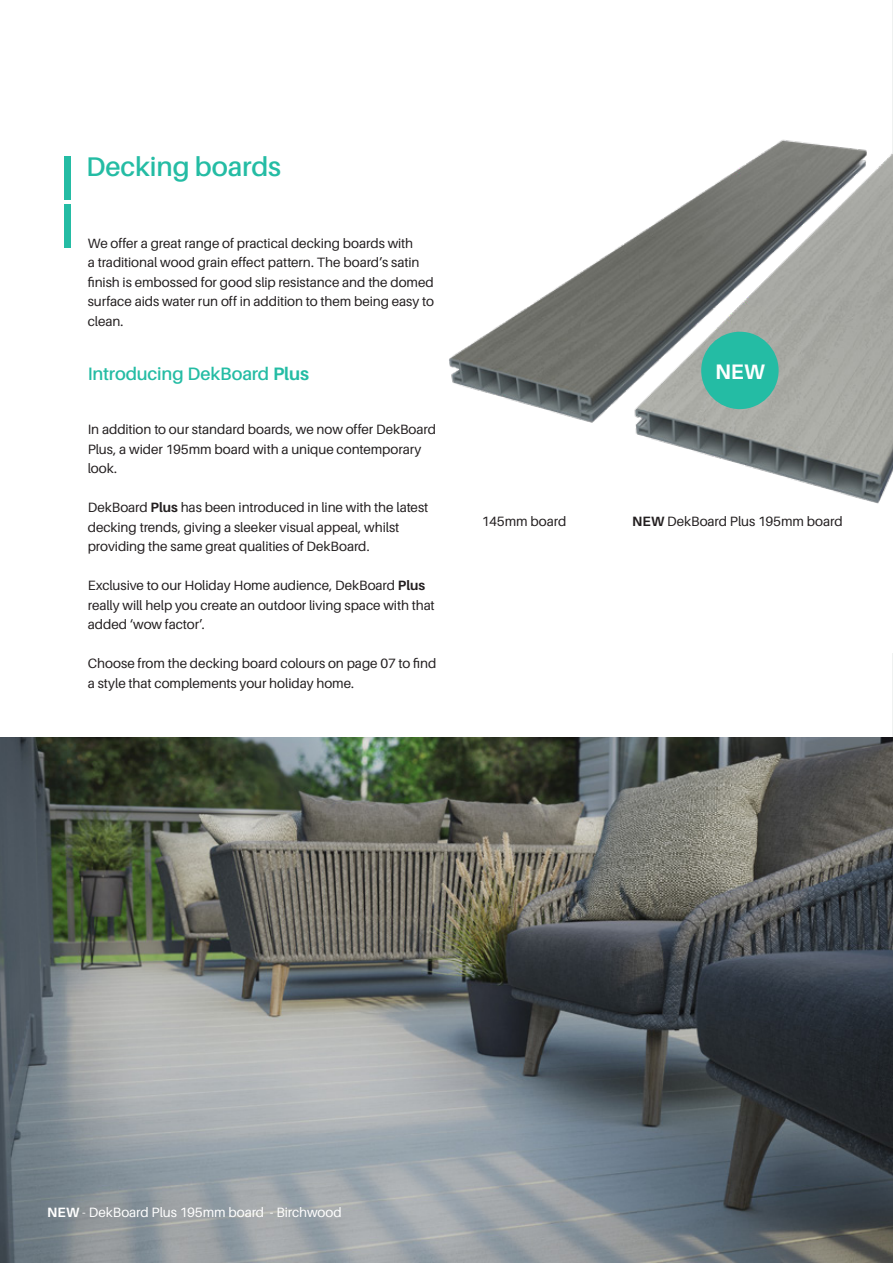
<style>
.page{position:relative;width:893px;height:1263px;background:#fff}
.page>*{position:absolute;margin:0;border:0;box-sizing:border-box;transform-origin:0 0}
.t1{font:600 27px "Aileron";letter-spacing:-.005em;color:#24bca4}
.t2{font:700 21px "Aileron";color:#fff}
.t3{font:600 18px "Aileron";letter-spacing:-.01em;color:#24bca4}
.t4{font:13.5px/19.5px "Aileron";letter-spacing:-.005em;color:#231f20}
.t5{font:13.5px "Aileron";letter-spacing:-.005em;color:#fff}
.s1{font-weight:700}
</style>
<div class="page">
<hr style="left:892px;top:0;width:1px;height:1263px;background:#eff1f0">
<div style="left:456px;top:220px;width:437px;height:433px;background:#fff"></div>
<img style="left:449px;top:139px;width:444px;height:365px">
<div style="left:64px;top:156px;width:6px;height:43px;background:#24bca4"></div>
<div style="left:64px;top:205px;width:6px;height:43px;background:#24bca4"></div>
<div style="left:701px;top:332px;width:78px;height:77px;background:#24bca4;border-radius:50%"></div>
<img style="left:0;top:737px;width:893px;height:526px">
<h1 class="t1" style="left:86px;top:152px;width:196px">Decking boards</h1>
<p class="t4" style="left:88px;top:234px;width:348px">We offer a great range of practical decking boards with<br>a traditional wood grain effect pattern. The board’s satin finish is embossed for good slip resistance and the domed surface aids water run off in addition to them being easy to clean.</p>
<h3 class="t3" style="left:88px;top:364px;width:223px">Introducing DekBoard <span class="s1">Plus</span></h3>
<p class="t4" style="left:88px;top:420px;width:350px">In addition to our standard boards, we now offer DekBoard<br>Plus, a wider 195mm board with a unique contemporary look.</p>
<p class="t4" style="left:88px;top:498px;width:342px">DekBoard <span class="s1">Plus</span> has been introduced in line with the latest decking trends, giving a sleeker visual appeal, whilst providing the same great qualities of DekBoard.</p>
<p class="t4" style="left:88px;top:576px;width:349px">Exclusive to our Holiday Home audience, DekBoard <span class="s1">Plus </span>really will help you create an outdoor living space with that added ‘wow factor’.</p>
<p class="t4" style="left:88px;top:654px;width:350px">Choose from the decking board colours on page 07 to find a style that complements your holiday home.</p>
<h2 class="t2" style="left:715px;top:360px;width:51px">NEW</h2>
<p class="t4" style="left:482px;top:511px;width:86px">145mm board</p>
<p class="t4" style="left:632px;top:511px;width:212px"><span class="s1">NEW</span> DekBoard Plus 195mm board</p>
<p class="t5" style="left:47px;top:1205px;width:296px"><span class="s1">NEW</span> - DekBoard Plus 195mm board - Birchwood</p>
</div>
